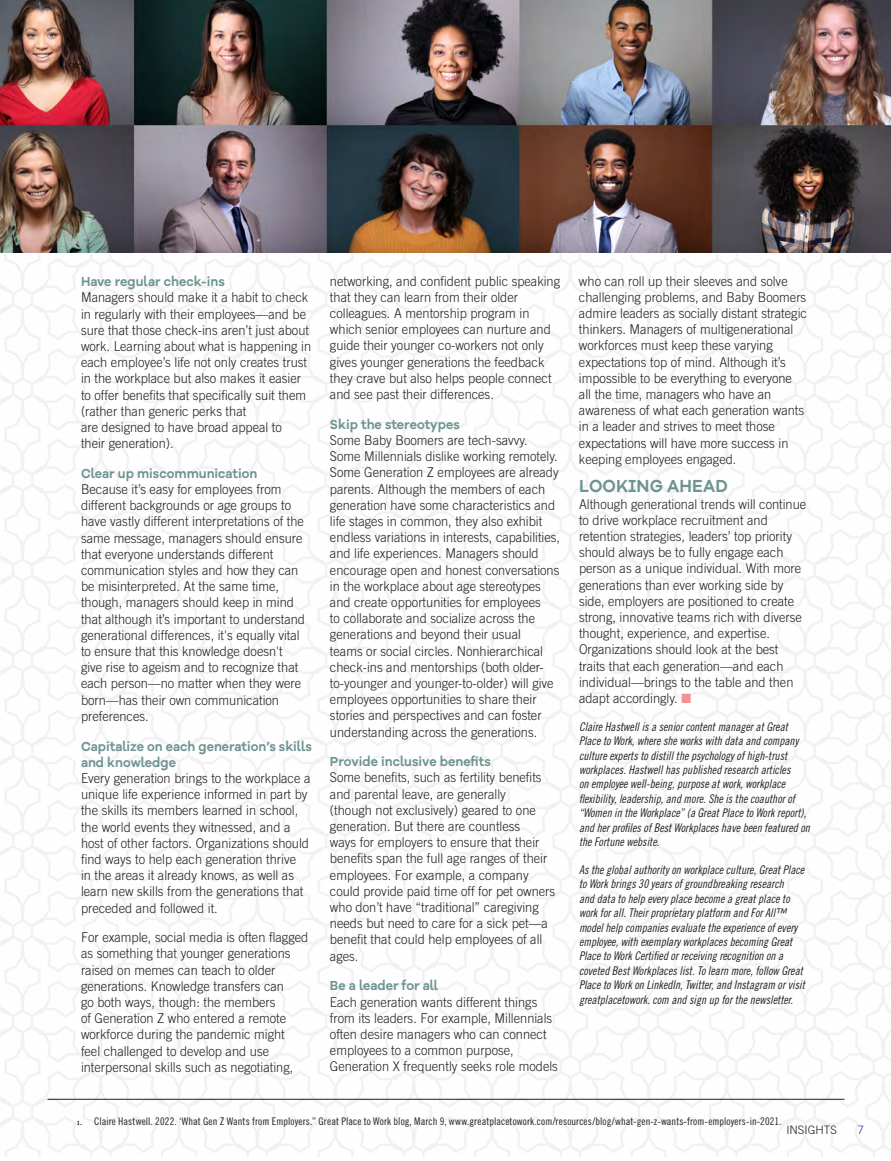
<style>
.page{position:relative;width:891px;height:1161px;background:#fff}
.page>*{position:absolute;margin:0;border:0;box-sizing:border-box;transform-origin:0 0}
.t1{font:600 18px "Galano Grotesque Alt";letter-spacing:.01em;color:#6d9491;scale:.95 1}
.t2{font:300 13.5px/16.2px "Trade Gothic LT Std";color:#231f20;scale:.95 1}
.t3{font:600 13.5px/16.2px "Galano Grotesque Alt";color:#6d9491;scale:.95 1}
.t4{font:12px/14.4px "Trade Gothic LT Std Cn 18 Obl";color:#231f20;scale:.95 1}
.t5{font:300 11.7px "Trade Gothic LT Std";letter-spacing:.005em;color:#231f20}
.t6{font:300 11.7px "Trade Gothic LT Std";color:#263b97}
.t7{font:10.5px "Trade Gothic LT Std Cn 18";letter-spacing:.01em;color:#231f20}
.s1{color:#f59194}
.s2{font-family:"Arno Pro"}
</style>
<div class="page">
<img style="left:0;top:0;width:891px;height:252px">
<hr style="left:48px;top:1099px;width:797px;height:1px;background:#231f20">
<p class="t3" style="left:81px;top:273px;width:153px">Have regular check-ins</p>
<p class="t2" style="left:81px;top:289px;width:244px">Managers should make it a habit to check in regularly with their employees—and be sure that those check-ins aren’t just about work. Learning about what is happening in each employee’s life not only creates trust in the workplace but also makes it easier to offer benefits that specifically suit them (rather than generic perks that<br>are designed to have broad appeal to<br>their generation).</p>
<p class="t3" style="left:81px;top:465px;width:187px">Clear up miscommunication</p>
<p class="t2" style="left:81px;top:481px;width:237px">Because it’s easy for employees from different backgrounds or age groups to have vastly different interpretations of the same message, managers should ensure that everyone understands different communication styles and how they can be misinterpreted. At the same time, though, managers should keep in mind that although it’s important to understand generational differences, it's equally vital to ensure that this knowledge doesn't give rise to ageism and to recognize that each person—no matter when they were born—has their own communication preferences.</p>
<p class="t3" style="left:81px;top:738px;width:245px">Capitalize on each generation’s skills and knowledge</p>
<p class="t2" style="left:81px;top:770px;width:243px">Every generation brings to the workplace a unique life experience informed in part by the skills its members learned in school, the world events they witnessed, and a host of other factors. Organizations should find ways to help each generation thrive<br>in the areas it already knows, as well as learn new skills from the generations that preceded and followed it.</p>
<p class="t2" style="left:81px;top:929px;width:241px">For example, social media is often flagged as something that younger generations raised on memes can teach to older generations. Knowledge transfers can<br>go both ways, though: the members<br>of Generation Z who entered a remote workforce during the pandemic might<br>feel challenged to develop and use interpersonal skills such as negotiating,</p>
<p class="t2" style="left:330px;top:273px;width:244px">networking, and confident public speaking that they can learn from their older colleagues. A mentorship program in which senior employees can nurture and guide their younger co-workers not only gives younger generations the feedback they crave but also helps people connect and see past their differences.</p>
<p class="t3" style="left:330px;top:416px;width:138px">Skip the stereotypes</p>
<p class="t2" style="left:330px;top:432px;width:244px">Some Baby Boomers are tech-savvy.<br>Some Millennials dislike working remotely.<br>Some Generation Z employees are already parents. Although the members of each generation have some characteristics and life stages in common, they also exhibit endless variations in interests, capabilities, and life experiences. Managers should encourage open and honest conversations in the workplace about age stereotypes and create opportunities for employees<br>to collaborate and socialize across the generations and beyond their usual<br>teams or social circles. Nonhierarchical check-ins and mentorships (both older&shy;to-younger and younger-to-older) will give employees opportunities to share their stories and perspectives and can foster understanding across the generations.</p>
<p class="t3" style="left:330px;top:753px;width:171px">Provide inclusive benefits</p>
<p class="t2" style="left:330px;top:769px;width:239px">Some benefits, such as fertility benefits and parental leave, are generally<br>(though not exclusively) geared to one generation. But there are countless<br>ways for employers to ensure that their benefits span the full age ranges of their employees. For example, a company could provide paid time off for pet owners who don’t have “traditional” caregiving needs but need to care for a sick pet—a benefit that could help employees of all ages.</p>
<p class="t3" style="left:330px;top:977px;width:115px">Be a leader for all</p>
<p class="t2" style="left:330px;top:994px;width:242px">Each generation wants different things from its leaders. For example, Millennials often desire managers who can connect employees to a common purpose, Generation X frequently seeks role models</p>
<p class="t2" style="left:579px;top:273px;width:241px">who can roll up their sleeves and solve challenging problems, and Baby Boomers admire leaders as socially distant strategic thinkers. Managers of multigenerational workforces must keep these varying expectations top of mind. Although it’s impossible to be everything to everyone all the time, managers who have an awareness of what each generation wants in a leader and strives to meet those expectations will have more success in keeping employees engaged.</p>
<h1 class="t1" style="left:579px;top:475px;width:158px">LOOKING AHEAD</h1>
<p class="t2" style="left:579px;top:496px;width:241px">Although generational trends will continue to drive workplace recruitment and retention strategies, leaders’ top priority should always be to fully engage each person as a unique individual. With more generations than ever working side by side, employers are positioned to create strong, innovative teams rich with diverse thought, experience, and expertise.<br>Organizations should look at the best traits that each generation—and each individual—brings to the table and then adapt accordingly. <span class="s1">■</span></p>
<p class="t4" style="left:579px;top:720px;width:245px">Claire Hastwell is a senior content manager at Great Place to Work, where she works with data and company culture experts to distill the psychology of high-trust workplaces. Hastwell has published research articles<br>on employee well-being, purpose at work, workplace flexibility, leadership, and more. She is the coauthor of “Women in the Workplace” (a Great Place to Work report), and her profiles of Best Workplaces have been featured on the Fortune website.</p>
<p class="t4" style="left:579px;top:863px;width:239px">As the global authority on workplace culture, Great Place to Work brings 30 years of groundbreaking research<br>and data to help every place become a great place to work for all. Their proprietary platform and For All™ model help companies evaluate the experience of every employee, with exemplary workplaces becoming Great Place to Work Certified or receiving recognition on a coveted Best Workplaces list. To learn more, follow Great Place to Work on LinkedIn, Twitter, and Instagram or visit greatplacetowork. com and sign up for the newsletter.</p>
<p class="t7" style="left:77px;top:1115px;width:706px"><span class="s2">1.</span> Claire Hastwell. 2022. ‘What Gen Z Wants from Employers.” Great Place to Work blog, March 9, www.greatplacetowork.com/resources/blog/what-gen-z-wants-from-employers-in-2021.</p>
<p class="t5" style="left:786px;top:1123px;width:52px">INSIGHTS</p>
<p class="t6" style="left:858px;top:1123px;width:8px">7</p>
</div>
